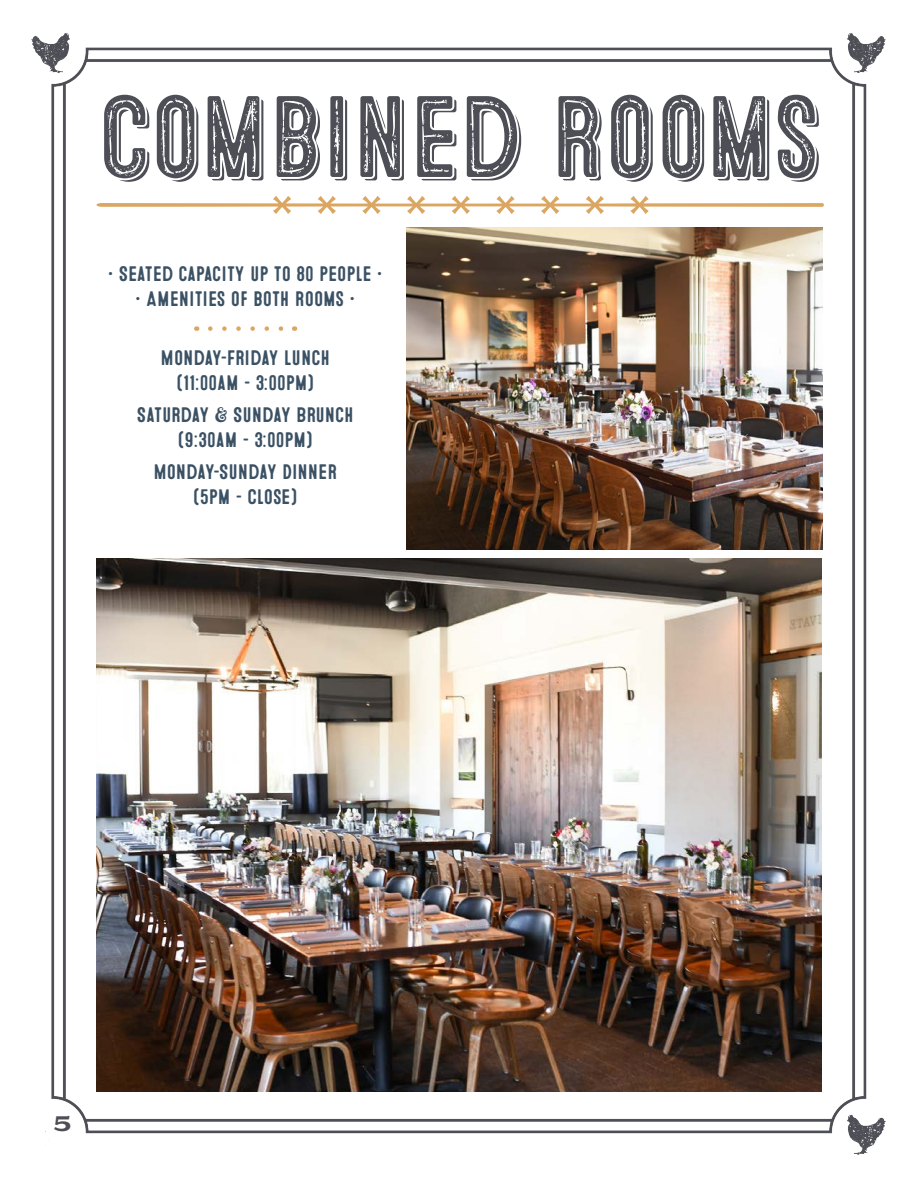
<style>
.page{position:relative;width:918px;height:1188px;background:#fff}
.page>*{position:absolute;margin:0;border:0;box-sizing:border-box;transform-origin:0 0}
.t1{font:115.5px "Microbrew Soft Three Combined";color:#4d4e56}
.t2{font:21px/25.2px "Microbrew Soft One";color:#3b5164;text-align:center}
.t3{font:700 21px "Columbia Titling";color:#4d4e56}
</style>
<div class="page">
<img style="left:31px;top:33px;width:855px;height:1122px">
<img style="left:407px;top:228px;width:415px;height:322px">
<img style="left:96px;top:559px;width:726px;height:533px">
<svg style="left:94px;top:196px;width:730px;height:18px"></svg>
<svg style="left:210px;top:326px;width:77px;height:5px"></svg>
<p class="t1" style="left:98px;top:69px;width:723px">COMBINED ROOMS</p>
<p class="t2" style="left:108px;top:262px;width:276px">• SEATED CAPACITY UP TO 80 PEOPLE •</p>
<p class="t2" style="left:135px;top:287px;width:221px">• AMENITIES OF BOTH ROOMS •</p>
<p class="t2" style="left:161px;top:346px;width:171px">MONDAY-FRIDAY LUNCH (11:00AM - 3:00PM)</p>
<p class="t2" style="left:137px;top:403px;width:219px">SATURDAY &amp; SUNDAY BRUNCH (9:30AM - 3:00PM)</p>
<p class="t2" style="left:153px;top:459px;width:185px">MONDAY-SUNDAY DINNER (5PM - CLOSE)</p>
<p class="t3" style="left:53px;top:1111px;width:21px">5</p>
</div>
